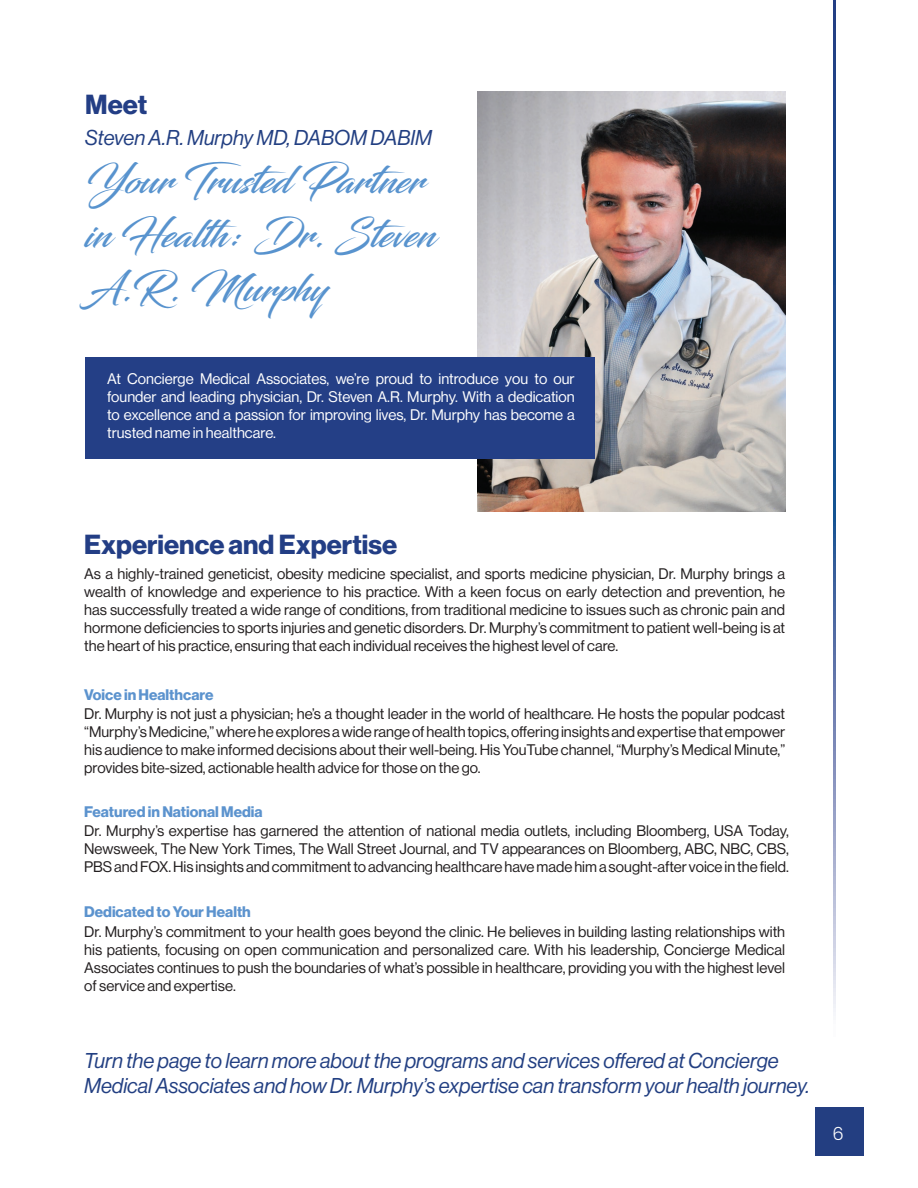
<style>
.page{position:relative;width:918px;height:1188px;background:#fff}
.page>*{position:absolute;margin:0;border:0;box-sizing:border-box;transform-origin:0 0}
.t1{font:37.5px/54px "Blacksword";color:#5893ce}
.t2{font:700 27px "Neue Haas Display";color:#233e85}
.t3{font:italic 21px/25.2px "Neue Haas Display";color:#223f82}
.t4{font:300 18px "Poppins";color:#fff}
.t5{font:15px/18px "Neue Haas Display";color:#231f20;text-align:justify}
.t6{font:15px/18px "Neue Haas Display";color:#fff;text-align:justify}
.t7{font:700 15px "Neue Haas Display";color:#5c93ce}
</style>
<div class="page">
<div style="left:815px;top:1108px;width:49px;height:48px;background:#233e81"></div>
<svg style="left:833px;top:0;width:3px;height:1012px;background:#4f6ea4"></svg>
<img style="left:477px;top:92px;width:308px;height:420px">
<div style="left:85px;top:357px;width:510px;height:102px;background:#243f86"></div>
<h2 class="t2" style="left:85px;top:89px;width:63px">Meet</h2>
<h3 class="t3" style="left:85px;top:125px;width:348px">Steven A.R. Murphy MD, DABOM DABIM</h3>
<h1 class="t1" style="left:85px;top:154px;width:352px">Your Trusted Partner in Health: Dr. Steven<br>A.R. Murphy</h1>
<p class="t6" style="left:107px;top:370px;width:469px">At Concierge Medical Associates, we’re proud to introduce you to our founder and leading physician, Dr. Steven A.R. Murphy. With a dedication to excellence and a passion for improving lives, Dr. Murphy has become a trusted name in healthcare.</p>
<h2 class="t2" style="left:84px;top:529px;width:315px">Experience and Expertise</h2>
<p class="t5" style="left:84px;top:565px;width:702px">As a highly-trained geneticist, obesity medicine specialist, and sports medicine physician, Dr. Murphy brings a wealth of knowledge and experience to his practice. With a keen focus on early detection and prevention, he has successfully treated a wide range of conditions, from traditional medicine to issues such as chronic pain and hormone deficiencies to sports injuries and genetic disorders. Dr. Murphy’s commitment to patient well-being is at the heart of his practice, ensuring that each individual receives the highest level of care.</p>
<p class="t7" style="left:84px;top:686px;width:131px">Voice in Healthcare</p>
<p class="t5" style="left:84px;top:705px;width:702px">Dr. Murphy is not just a physician; he’s a thought leader in the world of healthcare. He hosts the popular podcast “Murphy’s Medicine,” where he explores a wide range of health topics, offering insights and expertise that empower his audience to make informed decisions about their well-being. His YouTube channel, “Murphy’s Medical Minute,” provides bite-sized, actionable health advice for those on the go.</p>
<p class="t7" style="left:84px;top:803px;width:180px">Featured in National Media</p>
<p class="t5" style="left:84px;top:822px;width:706px">Dr. Murphy’s expertise has garnered the attention of national media outlets, including Bloomberg, USA Today, Newsweek, The New York Times, The Wall Street Journal, and TV appearances on Bloomberg, ABC, NBC, CBS, PBS and FOX. His insights and commitment to advancing healthcare have made him a sought-after voice in the field.</p>
<p class="t7" style="left:84px;top:903px;width:168px">Dedicated to Your Health</p>
<p class="t5" style="left:84px;top:923px;width:703px">Dr. Murphy’s commitment to your health goes beyond the clinic. He believes in building lasting relationships with his patients, focusing on open communication and personalized care. With his leadership, Concierge Medical Associates continues to push the boundaries of what’s possible in healthcare, providing you with the highest level of service and expertise.</p>
<h3 class="t3" style="left:84px;top:1048px;width:727px">Turn the page to learn more about the programs and services offered at Concierge<br>Medical Associates and how Dr. Murphy’s expertise can transform your health journey.</h3>
<p class="t4" style="left:832px;top:1123px;width:13px">6</p>
</div>
